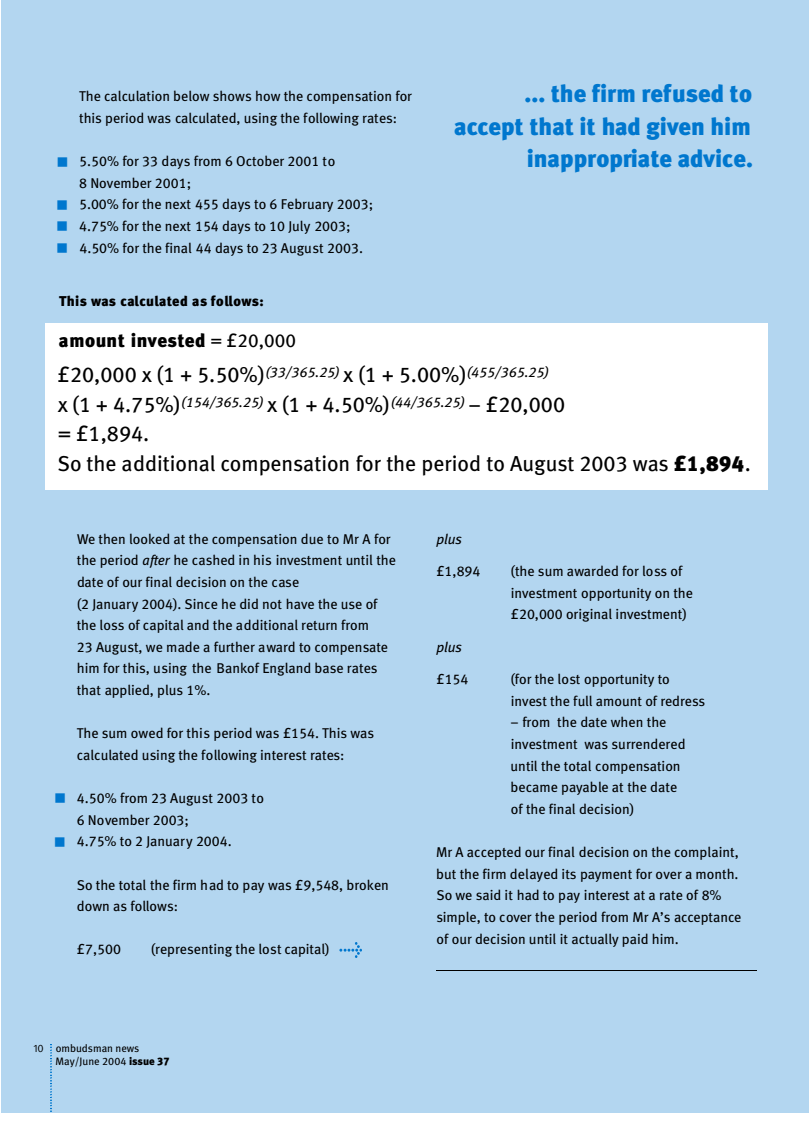
<style>
.page{position:relative;width:811px;height:1121px;background:#fff}
.page>*{position:absolute;margin:0;border:0;box-sizing:border-box;transform-origin:0 0}
.t1{font:24.3px/32.4px "Meta Black LF";color:#0077ce;text-align:right}
.t2{font:21.6px/29.7px "Meta Book LF";color:#000}
.t3{font:18.9px "Meta Black LF";letter-spacing:.01em;color:#000}
.t4{font:14.1px/21.6px "Meta Book LF";color:#000}
.t5{font:14.1px "Meta Black LF";letter-spacing:.025em;color:#000}
.t6{font:italic 14.1px "Meta Book LF";color:#000}
.t7{font:10.8px/12.8px "Meta Book LF";color:#000}
.t8{font:10.8px "Meta Normal Expert";color:#000}
.s1{color:#0077ce}
.s2{font-family:"Meta Book LF"}
.s3{font-family:"Meta Black LF"}
.s4{font-style:italic}
</style>
<div class="page">
<div style="left:1px;top:0;width:807px;height:1113px;background:#b3d6f0"></div>
<div style="left:45px;top:323px;width:721px;height:167px;background:#fff"></div>
<img style="left:50px;top:1044px;width:1px;height:67px">
<hr style="left:436px;top:970px;width:320px;height:1px;background:#000">
<img style="left:339px;top:942px;width:22px;height:15px">
<p class="t4" style="left:79px;top:87px;width:334px">The calculation below shows how the compensation for this period was calculated, using the following rates:</p>
<p class="t4" style="left:79px;top:151px;width:257px;text-indent:-23px"><span class="s1">■</span> 5.50% for 33 days from 6 October 2001 to<br>8 November 2001;</p>
<p class="t4" style="left:56px;top:195px;width:318px"><span class="s1">■</span> 5.00% for the next 455 days to 6 February 2003;</p>
<p class="t4" style="left:56px;top:216px;width:296px"><span class="s1">■</span> 4.75% for the next 154 days to 10 July 2003;</p>
<p class="t4" style="left:56px;top:238px;width:308px"><span class="s1">■</span> 4.50% for the final 44 days to 23 August 2003.</p>
<p class="t5" style="left:59px;top:295px;width:206px">T h is was cal cul a ted as foll ows :</p>
<h3 class="t3" style="left:59px;top:332px;width:238px">a m o un t i nveste d <span class="s2">= £20,000</span></h3>
<h1 class="t1" style="left:454px;top:79px;width:300px">... the firm refused to accept that it had given him inappropriate advice.</h1>
<h2 class="t2" style="left:57px;top:361px;width:694px">£20,000 x (1 + 5.50%)<sup>(33/365.25)</sup> x (1 + 5.00%)<sup>(455/365.25)<br></sup>x (1 + 4.75%)<sup>(154/365.25)</sup> x (1 + 4.50%)<sup>(44/365.25)</sup> – £20,000<br>= £1,894.<br>So the additional compensation for the period to August 2003 was <span class="s3">£ 1 , 8 9 4</span>.</h2>
<p class="t4" style="left:77px;top:529px;width:320px">We then looked at the compensation due to Mr A for the period <span class="s4">after</span> he cashed in his investment until the date of our final decision on the case<br>(2 January 2004). Since he did not have the use of the loss of capital and the additional return from<br>23 August, we made a further award to compensate him for this, using the Bankof England base rates that applied, plus 1%.</p>
<p class="t4" style="left:77px;top:723px;width:299px">The sum owed for this period was £154. This was calculated using the following interest rates:</p>
<p class="t4" style="left:77px;top:788px;width:188px;text-indent:-23px"><span class="s1">■</span> 4.50% from 23 August 2003 to<br>6 November 2003;</p>
<p class="t4" style="left:54px;top:831px;width:179px"><span class="s1">■</span> 4.75% to 2 January 2004.</p>
<p class="t4" style="left:77px;top:874px;width:313px">So the total the firm had to pay was £9,548, broken down as follows:</p>
<p class="t4" style="left:77px;top:939px;width:46px">£7,500</p>
<p class="t4" style="left:151px;top:939px;width:180px">(representing the lost capital)</p>
<p class="t6" style="left:436px;top:532px;width:27px">plus</p>
<p class="t4" style="left:436px;top:561px;width:46px">£1,894</p>
<p class="t4" style="left:510px;top:561px;width:184px">(the sum awarded for loss of investment opportunity on the £20,000 original investment)</p>
<p class="t6" style="left:436px;top:640px;width:27px">plus</p>
<p class="t4" style="left:436px;top:669px;width:34px">£154</p>
<p class="t4" style="left:510px;top:669px;width:196px">(for the lost opportunity to invest the full amount of redress</p>
<p class="t4" style="left:510px;top:712px;width:176px">– from the date when the investment was surrendered until the total compensation became payable at the date of the final decision)</p>
<p class="t4" style="left:436px;top:842px;width:306px">Mr A accepted our final decision on the complaint, but the firm delayed its payment for over a month.<br>So we said it had to pay interest at a rate of 8% simple, to cover the period from Mr A’s acceptance of our decision until it actually paid him.</p>
<p class="t8" style="left:33px;top:1043px;width:12px">10</p>
<p class="t7" style="left:55px;top:1042px;width:115px">ombudsman news<br>May/June 2004 <span class="s3">issue 37</span></p>
</div>
